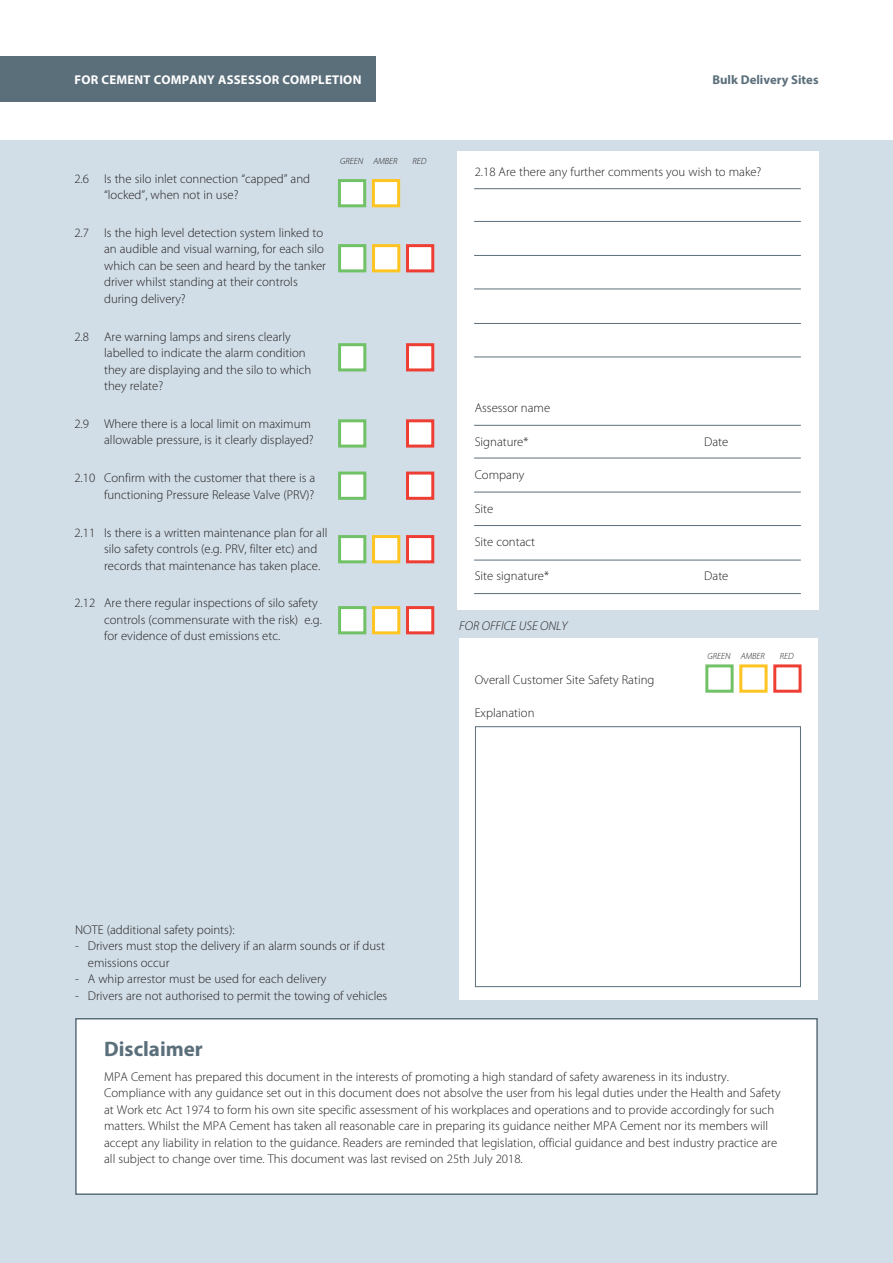
<style>
.page{position:relative;width:893px;height:1263px;background:#fff}
.page>*{position:absolute;margin:0;border:0;box-sizing:border-box;transform-origin:0 0}
.t1{font:700 21px "Myriad Pro";color:#5b6f7b}
.t2{font:300 12.75px/16.5px "Myriad Pro";color:#231f20}
.t3{font:700 12.75px "Myriad Pro";letter-spacing:.02em;color:#fff}
.t4{font:700 12.75px "Myriad Pro";color:#5b6f7b}
.t5{font:italic 300 12.75px "Myriad Pro";color:#231f20}
.t6{font:italic 300 9px "Myriad Pro";color:#231f20}
</style>
<div class="page">
<div style="left:0;top:140px;width:893px;height:1123px;background:#d1dee7"></div>
<div style="left:457px;top:151px;width:362px;height:459px;background:#fff"></div>
<div style="left:0;top:57px;width:376px;height:45px;background:#5b6f7b"></div>
<div style="left:372px;top:179px;width:28px;height:28px;background:#fff;border:3px solid #fec422"></div>
<div style="left:338px;top:179px;width:28px;height:28px;background:#fff;border:3px solid #71c167"></div>
<div style="left:75px;top:1018px;width:743px;height:177px;background:#fff;border:2px solid #5b6f7b"></div>
<div style="left:459px;top:638px;width:359px;height:362px;background:#fff"></div>
<div style="left:773px;top:664px;width:28px;height:29px;background:#fff;border:3px solid #ee3e34"></div>
<div style="left:739px;top:664px;width:29px;height:29px;background:#fff;border:3px solid #fec422"></div>
<div style="left:705px;top:664px;width:29px;height:29px;background:#fff;border:3px solid #71c167"></div>
<div style="left:475px;top:726px;width:326px;height:261px;border:1px solid #5b6f7b"></div>
<hr style="left:474px;top:425px;width:327px;height:1px;background:#5b6f7b">
<hr style="left:474px;top:492px;width:327px;height:1px;background:#5b6f7b">
<hr style="left:474px;top:560px;width:327px;height:1px;background:#5b6f7b">
<hr style="left:474px;top:525px;width:327px;height:1px;background:#5b6f7b">
<hr style="left:474px;top:593px;width:327px;height:1px;background:#5b6f7b">
<hr style="left:474px;top:458px;width:327px;height:1px;background:#5b6f7b">
<hr style="left:474px;top:188px;width:327px;height:1px;background:#5b6f7b">
<hr style="left:474px;top:255px;width:327px;height:1px;background:#5b6f7b">
<hr style="left:474px;top:323px;width:327px;height:1px;background:#5b6f7b">
<hr style="left:474px;top:289px;width:327px;height:1px;background:#5b6f7b">
<hr style="left:474px;top:357px;width:327px;height:1px;background:#5b6f7b">
<hr style="left:474px;top:221px;width:327px;height:1px;background:#5b6f7b">
<div style="left:406px;top:244px;width:28px;height:28px;background:#fff;border:3px solid #ee3e34"></div>
<div style="left:372px;top:244px;width:28px;height:28px;background:#fff;border:3px solid #fec422"></div>
<div style="left:338px;top:244px;width:28px;height:28px;background:#fff;border:3px solid #71c167"></div>
<div style="left:406px;top:343px;width:28px;height:28px;background:#fff;border:3px solid #ee3e34"></div>
<div style="left:338px;top:343px;width:28px;height:28px;background:#fff;border:3px solid #71c167"></div>
<div style="left:406px;top:419px;width:28px;height:29px;background:#fff;border:3px solid #ee3e34"></div>
<div style="left:338px;top:419px;width:28px;height:29px;background:#fff;border:3px solid #71c167"></div>
<div style="left:406px;top:471px;width:28px;height:29px;background:#fff;border:3px solid #ee3e34"></div>
<div style="left:338px;top:471px;width:28px;height:29px;background:#fff;border:3px solid #71c167"></div>
<div style="left:406px;top:535px;width:28px;height:28px;background:#fff;border:3px solid #ee3e34"></div>
<div style="left:372px;top:535px;width:28px;height:28px;background:#fff;border:3px solid #fec422"></div>
<div style="left:338px;top:535px;width:28px;height:28px;background:#fff;border:3px solid #71c167"></div>
<div style="left:406px;top:606px;width:28px;height:28px;background:#fff;border:3px solid #ee3e34"></div>
<div style="left:372px;top:606px;width:28px;height:28px;background:#fff;border:3px solid #fec422"></div>
<div style="left:338px;top:606px;width:28px;height:28px;background:#fff;border:3px solid #71c167"></div>
<p class="t3" style="left:75px;top:71px;width:288px">FOR CEMENT COMPANY ASSESSOR COMPLETION</p>
<p class="t4" style="left:712px;top:71px;width:108px">Bulk Delivery Sites</p>
<p class="t2" style="left:104px;top:170px;width:208px;text-indent:-30px">2.6 Is the silo inlet connection “capped” and “locked”, when not in use?</p>
<p class="t2" style="left:104px;top:225px;width:223px;text-indent:-30px">2.7 Is the high level detection system linked to an audible and visual warning, for each silo which can be seen and heard by the tanker driver whilst standing at their controls during delivery?</p>
<p class="t2" style="left:104px;top:328px;width:209px;text-indent:-30px">2.8 Are warning lamps and sirens clearly labelled to indicate the alarm condition they are displaying and the silo to which they relate?</p>
<p class="t2" style="left:74px;top:416px;width:241px;text-align:right">2.9 Where there is a local limit on maximum allowable pressure, is it clearly displayed?</p>
<p class="t2" style="left:74px;top:470px;width:242px;text-align:right">2.10 Confirm with the customer that there is a functioning Pressure Release Valve (PRV)?</p>
<p class="t2" style="left:104px;top:524px;width:225px;text-indent:-30px">2.11 Is there is a written maintenance plan for all silo safety controls (e.g. PRV, filter etc) and records that maintenance has taken place.</p>
<p class="t2" style="left:104px;top:595px;width:219px;text-indent:-30px">2.12 Are there regular inspections of silo safety controls (commensurate with the risk) e.g. for evidence of dust emissions etc.</p>
<p class="t6" style="left:340px;top:156px;width:59px">GREEN AMBER</p>
<p class="t6" style="left:412px;top:156px;width:15px">RED</p>
<p class="t2" style="left:475px;top:163px;width:288px">2.18 Are there any further comments you wish to make?</p>
<p class="t2" style="left:475px;top:400px;width:77px">Assessor name</p>
<p class="t2" style="left:475px;top:433px;width:55px">Signature*</p>
<p class="t2" style="left:704px;top:433px;width:26px">Date</p>
<p class="t2" style="left:475px;top:467px;width:51px">Company</p>
<p class="t2" style="left:475px;top:500px;width:20px">Site</p>
<p class="t2" style="left:475px;top:534px;width:62px">Site contact</p>
<p class="t2" style="left:475px;top:567px;width:76px">Site signature*</p>
<p class="t2" style="left:704px;top:567px;width:26px">Date</p>
<p class="t5" style="left:459px;top:618px;width:110px">FOR OFFICE USE ONLY</p>
<p class="t2" style="left:475px;top:671px;width:181px">Overall Customer Site Safety Rating</p>
<p class="t2" style="left:475px;top:705px;width:61px">Explanation</p>
<p class="t6" style="left:708px;top:650px;width:59px">GREEN AMBER</p>
<p class="t6" style="left:780px;top:650px;width:15px">RED</p>
<p class="t2" style="left:75px;top:921px;width:161px">NOTE (additional safety points):</p>
<p class="t2" style="left:88px;top:938px;width:299px;text-indent:-13px">- Drivers must stop the delivery if an alarm sounds or if dust emissions occur</p>
<p class="t2" style="left:75px;top:971px;width:253px">- A whip arrestor must be used for each delivery</p>
<p class="t2" style="left:75px;top:987px;width:314px">- Drivers are not authorised to permit the towing of vehicles</p>
<h1 class="t1" style="left:104px;top:1035px;width:100px">Disclaimer</h1>
<p class="t2" style="left:104px;top:1068px;width:678px">MPA Cement has prepared this document in the interests of promoting a high standard of safety awareness in its industry.<br>Compliance with any guidance set out in this document does not absolve the user from his legal duties under the Health and Safety at Work etc Act 1974 to form his own site specific assessment of his workplaces and operations and to provide accordingly for such matters. Whilst the MPA Cement has taken all reasonable care in preparing its guidance neither MPA Cement nor its members will accept any liability in relation to the guidance. Readers are reminded that legislation, official guidance and best industry practice are all subject to change over time. This document was last revised on 25th July 2018.</p>
</div>
